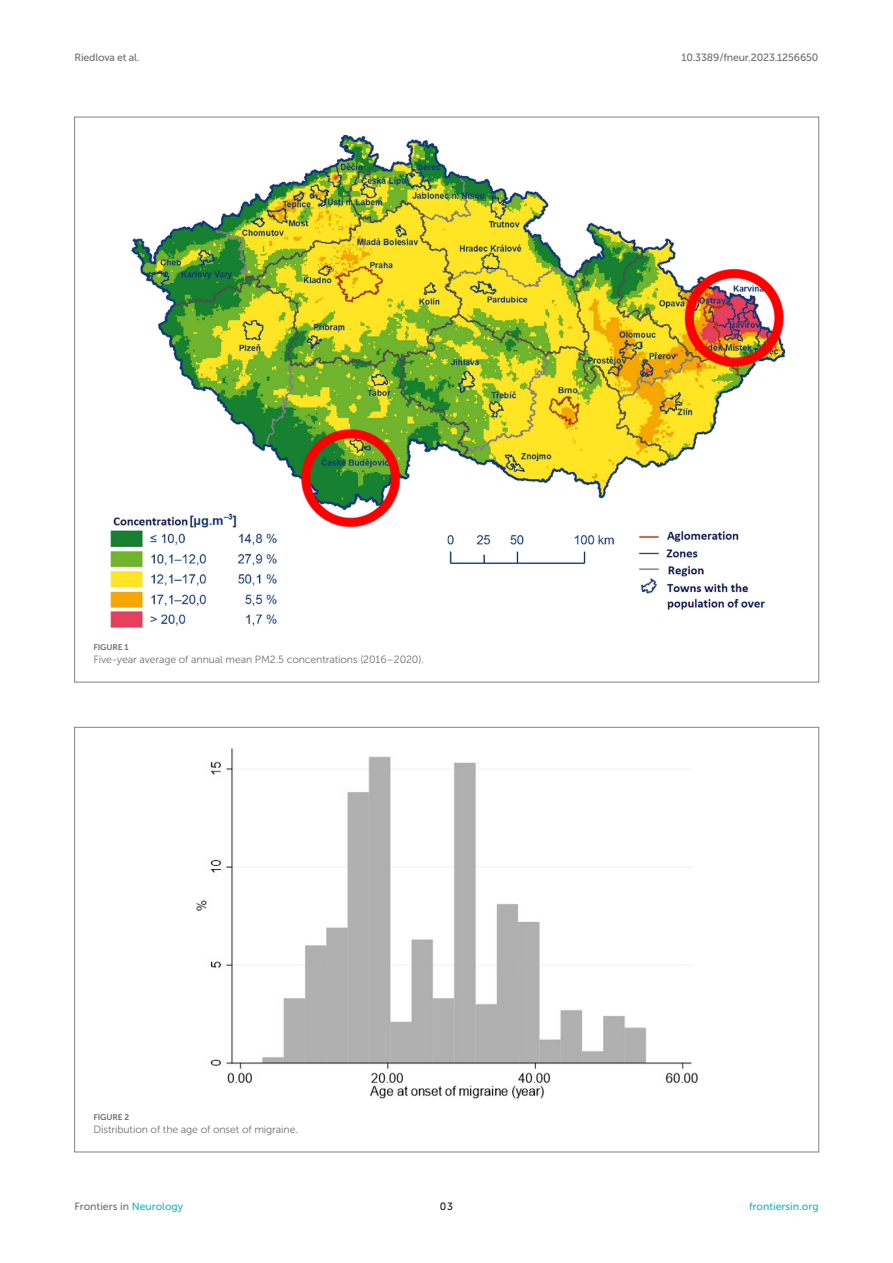
<style>
.page{position:relative;width:893px;height:1263px;background:#fff}
.page>*{position:absolute;margin:0;border:0;box-sizing:border-box;transform-origin:0 0}
.FIG_LEG{font:10.5px "Museo Sans 300";letter-spacing:-.01em;color:#706f70}
.t1{font:10.5px "Museo Sans 500";letter-spacing:-.015em;color:#706f70}
.t2{font:10.5px "Museo Sans 500";color:#1db5c3}
.t3{font:10.5px "Museo Sans 500";color:#1b1c1b}
.FIG_HD{font:8.25px "Museo Sans 700";letter-spacing:-.01em;color:#706f70}
.s1{color:#1db5c3}
</style>
<div class="page">
<img style="left:110px;top:136px;width:676px;height:492px">
<img style="left:196px;top:748px;width:502px;height:351px">
<p class="t1" style="left:74px;top:51px;width:67px">Riedlova et al.</p>
<p class="t1" style="left:681px;top:51px;width:138px">10.3389/fneur.2023.1256650</p>
<p class="FIG_HD" style="left:94px;top:642px;width:37px">FIGURE 1</p>
<p class="FIG_LEG" style="left:94px;top:654px;width:332px">Five-year average of annual mean PM2.5 concentrations (2016–2020).</p>
<p class="FIG_HD" style="left:94px;top:1112px;width:37px">FIGURE 2</p>
<p class="FIG_LEG" style="left:94px;top:1124px;width:206px">Distribution of the age of onset of migraine.</p>
<p class="t1" style="left:74px;top:1200px;width:110px">Frontiers in <span class="s1">Neurology</span></p>
<p class="t3" style="left:440px;top:1200px;width:15px">03</p>
<p class="t2" style="left:749px;top:1200px;width:71px">frontiersin.org</p>
</div>
